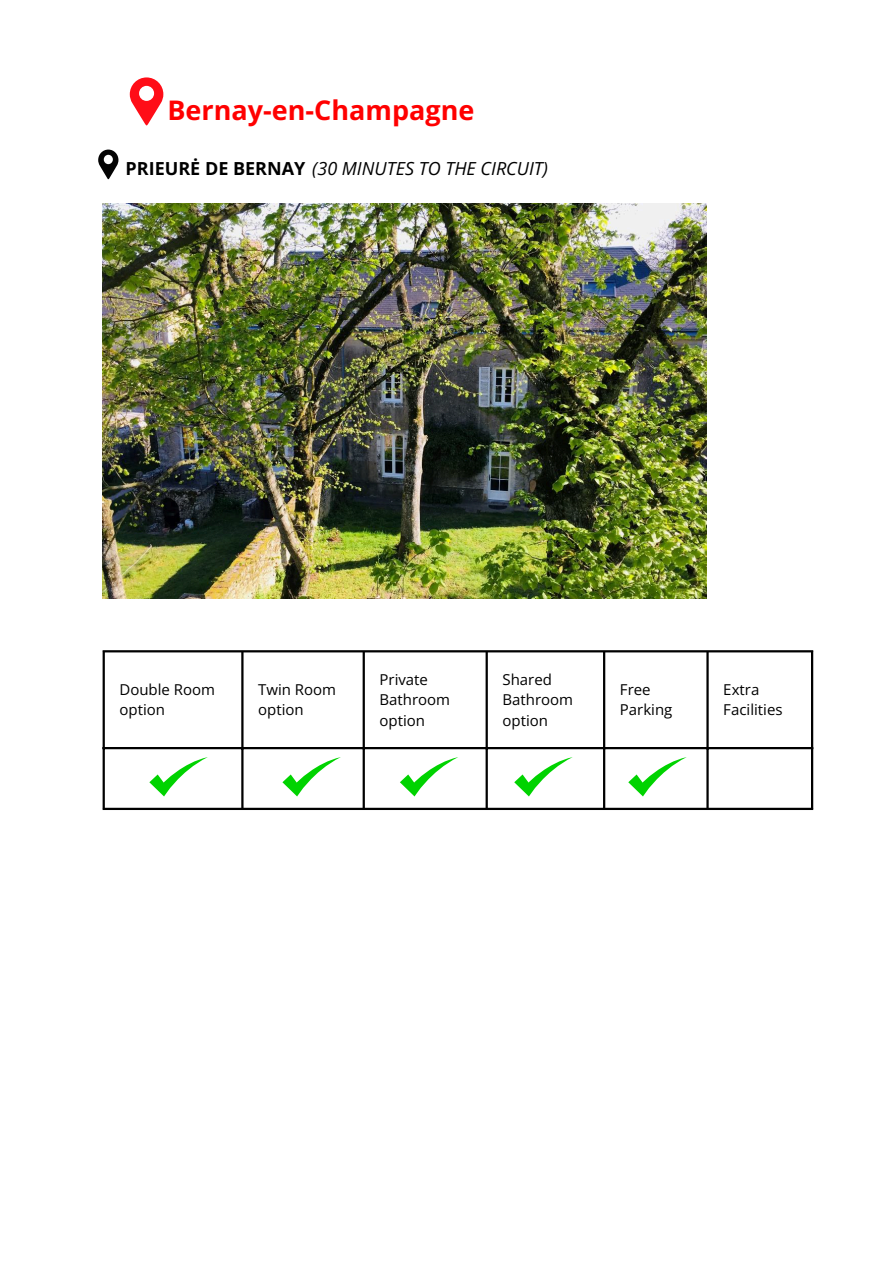
<style>
.page{position:relative;width:894px;height:1264px;background:#fff}
.page>*{position:absolute;margin:0;border:0;box-sizing:border-box;transform-origin:0 0}
.t1{font:700 27px "Open Sans";color:#f00}
.t2{font:italic 18px "Open Sans";color:#000}
.t3{font:15px/20.2px "Open Sans";color:#000}
.s1{font-weight:700;font-style:normal}
</style>
<div class="page">
<svg style="left:98px;top:149px;width:20px;height:31px"></svg>
<svg style="left:130px;top:77px;width:33px;height:49px"></svg>
<img style="left:103px;top:203px;width:603px;height:395px">
<hr style="left:103px;top:652px;width:2px;height:155px;background:#000">
<hr style="left:241px;top:652px;width:2px;height:155px;background:#000">
<hr style="left:362px;top:652px;width:3px;height:155px;background:#000">
<hr style="left:485px;top:652px;width:2px;height:155px;background:#000">
<hr style="left:603px;top:652px;width:2px;height:155px;background:#000">
<hr style="left:706px;top:652px;width:2px;height:155px;background:#000">
<hr style="left:810px;top:652px;width:3px;height:155px;background:#000">
<hr style="left:103px;top:650px;width:710px;height:2px;background:#000">
<hr style="left:103px;top:747px;width:710px;height:2px;background:#000">
<hr style="left:103px;top:807px;width:710px;height:3px;background:#000">
<svg style="left:149px;top:757px;width:59px;height:39px"></svg>
<svg style="left:282px;top:757px;width:59px;height:39px"></svg>
<svg style="left:400px;top:757px;width:58px;height:39px"></svg>
<svg style="left:514px;top:757px;width:58px;height:39px"></svg>
<svg style="left:628px;top:757px;width:58px;height:39px"></svg>
<p class="t1" style="left:167px;top:91px;width:308px">Bernay-en-Champagne</p>
<h1 class="t2" style="left:125px;top:156px;width:424px"><span class="s1">PRIEURĖ DE BERNAY</span> (30 MINUTES TO THE CIRCUIT)</h1>
<p class="t3" style="left:119px;top:679px;width:97px">Double Room option</p>
<p class="t3" style="left:258px;top:679px;width:79px">Twin Room option</p>
<p class="t3" style="left:379px;top:669px;width:50px">Private</p>
<p class="t3" style="left:379px;top:689px;width:72px">Bathroom</p>
<p class="t3" style="left:379px;top:709px;width:47px">option</p>
<p class="t3" style="left:502px;top:669px;width:51px">Shared</p>
<p class="t3" style="left:502px;top:689px;width:72px">Bathroom option</p>
<p class="t3" style="left:619px;top:679px;width:54px">Free<br>Parking</p>
<p class="t3" style="left:723px;top:679px;width:37px">Extra</p>
<p class="t3" style="left:723px;top:699px;width:61px">Facilities</p>
</div>
